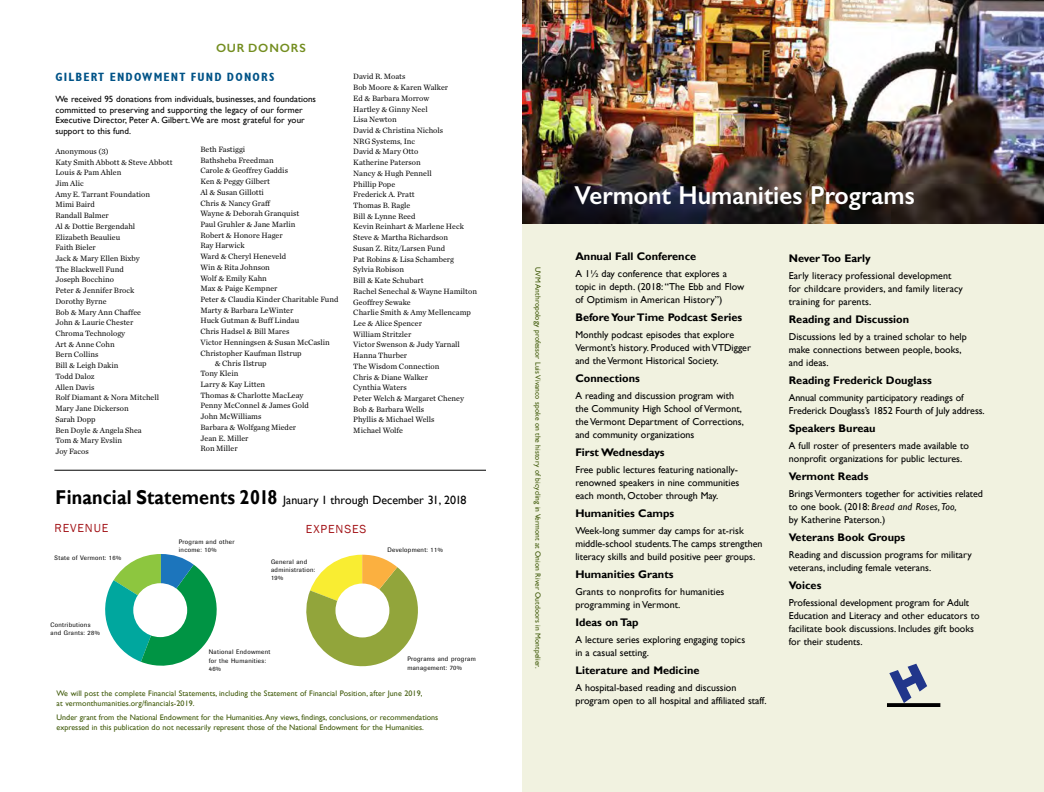
<style>
.page{position:relative;width:1044px;height:792px;background:#fff}
.page>*{position:absolute;margin:0;border:0;box-sizing:border-box;transform-origin:0 0}
.t1{font:600 26px "Gill Sans";color:#fff;scale:.96 1}
.t2{font:12px "Gill Sans";color:#000}
.t3{font:700 condensed 12px "Gill Sans";letter-spacing:.1em;color:#005387}
.t4{font:12px "Franklin Gothic";letter-spacing:.075em;color:#a31418}
.t5{font:600 12px "Gill Sans";letter-spacing:.075em;color:#738d1f}
.t6{font:700 11px "Gill Sans";color:#000}
.t7{font:10px/13px "Gill Sans";color:#000}
.t8{font:9px/11px "Gill Sans";color:#000}
.t9{font:8px/10.7px "Chronicle Text G1";color:#000}
.t10{font:8px/10px "Gill Sans";color:#405a0a}
.t11{font:7.5px "Gill Sans";letter-spacing:.01em;color:#405a0a}
.t12{font:6.4px/8.2px "Imago";letter-spacing:.05em;color:#000}
.s1{font-weight:700;font-size:20px}
.s2{font-style:italic}
</style>
<div class="page">
<hr style="left:54px;top:470px;width:432px;height:1px;background:#000">
<svg style="left:306px;top:555px;width:112px;height:112px"></svg>
<div style="left:335px;top:584px;width:54px;height:53px;background:#fff;border-radius:50%"></div>
<svg style="left:105px;top:554px;width:112px;height:112px"></svg>
<div style="left:133px;top:583px;width:54px;height:54px;background:#fff;border-radius:50%"></div>
<div style="left:522px;top:223px;width:522px;height:569px;background:#f1f2e0"></div>
<svg style="left:889px;top:664px;width:38px;height:39px"></svg>
<hr style="left:887px;top:703px;width:53px;height:3px;background:#000">
<img style="left:522px;top:0;width:522px;height:223px">
<h2 class="t5" style="left:216px;top:41px;width:91px">Our Donors</h2>
<h2 class="t3" style="left:55px;top:70px;width:63px">GILBERT END</h2>
<h2 class="t3" style="left:134px;top:70px;width:73px">OWMENT FUND</h2>
<h2 class="t3" style="left:227px;top:70px;width:48px">DONORS</h2>
<p class="t8" style="left:55px;top:93px;width:262px">We received 95 donations from individuals, businesses, and foundations committed to preserving and supporting the legacy of our former Executive Director, Peter A. Gilbert. We are most grateful for your support to this fund.</p>
<p class="t9" style="left:55px;top:145px;width:119px">Anonymous (3)<br>Katy Smith Abbott &amp; Steve Abbott<br>Louis &amp; Pam Ahlen<br>Jim Alic<br>Amy E. Tarrant Foundation<br>Mimi Baird<br>Randall Balmer<br>Al &amp; Dottie Bergendahl<br>Elizabeth Beaulieu<br>Faith Bieler<br>Jack &amp; Mary Ellen Bixby<br>The Blackwell Fund<br>Joseph Bocchino<br>Peter &amp; Jennifer Brock<br>Dorothy Byrne<br>Bob &amp; Mary Ann Chaffee<br>John &amp; Laurie Chester<br>Chroma Technology<br>Art &amp; Anne Cohn<br>Bern Collins<br>Bill &amp; Leigh Dakin<br>Todd Daloz<br>Allen Davis<br>Rolf Diamant &amp; Nora Mitchell<br>Mary Jane Dickerson<br>Sarah Dopp<br>Ben Doyle &amp; Angela Shea<br>Tom &amp; Mary Evslin<br>Joy Facos</p>
<p class="t9" style="left:200px;top:143px;width:46px">Beth Fastiggi</p>
<p class="t9" style="left:353px;top:71px;width:125px">David R. Moats<br>Bob Moore &amp; Karen Walker<br>Ed &amp; Barbara Morrow<br>Hartley &amp; Ginny Neel<br>Lisa Newton<br>David &amp; Christina Nichols<br>NRG Systems, Inc<br>David &amp; Mary Otto<br>Katherine Paterson<br>Nancy &amp; Hugh Pennell<br>Phillip Pope<br>Frederick A. Pratt<br>Thomas B. Ragle<br>Bill &amp; Lynne Reed<br>Kevin Reinhart &amp; Marlene Heck<br>Steve &amp; Martha Richardson<br>Susan Z. Ritz/Larsen Fund<br>Pat Robins &amp; Lisa Schamberg<br>Sylvia Robison<br>Bill &amp; Kate Schubart<br>Rachel Senechal &amp; Wayne Hamilton<br>Geoffrey Sewake<br>Charlie Smith &amp; Amy Mellencamp<br>Lee &amp; Alice Spencer<br>William Stritzler<br>Victor Swenson &amp; Judy Yarnall<br>Hanna Thurber<br>The Wisdom Connection<br>Chris &amp; Diane Walker<br>Cynthia Waters<br>Peter Welch &amp; Margaret Cheney<br>Bob &amp; Barbara Wells<br>Phyllis &amp; Michael Wells<br>Michael Wolfe</p>
<p class="t9" style="left:200px;top:154px;width:75px">Bathsheba Freedman</p>
<p class="t9" style="left:200px;top:165px;width:89px">Carole &amp; Geoffrey Gaddis</p>
<p class="t9" style="left:200px;top:176px;width:71px">Ken &amp; Peggy Gilbert</p>
<p class="t9" style="left:200px;top:186px;width:65px">Al &amp; Susan Gillotti</p>
<p class="t9" style="left:200px;top:197px;width:71px">Chris &amp; Nancy Graff</p>
<p class="t9" style="left:200px;top:208px;width:100px">Wayne &amp; Deborah Granquist</p>
<p class="t9" style="left:200px;top:219px;width:97px">Paul Gruhler &amp; Jane Marlin</p>
<p class="t9" style="left:200px;top:229px;width:84px">Robert &amp; Honore Hager</p>
<p class="t9" style="left:200px;top:240px;width:46px">Ray Harwick</p>
<p class="t9" style="left:200px;top:251px;width:87px">Ward &amp; Cheryl Heneveld</p>
<p class="t9" style="left:200px;top:261px;width:71px">Win &amp; Rita Johnson</p>
<p class="t9" style="left:200px;top:272px;width:68px">Wolf &amp; Emily Kahn</p>
<p class="t9" style="left:200px;top:283px;width:79px">Max &amp; Paige Kempner</p>
<p class="t9" style="left:200px;top:294px;width:139px">Peter &amp; Claudia Kinder Charitable Fund</p>
<p class="t9" style="left:200px;top:304px;width:95px">Marty &amp; Barbara LeWinter</p>
<p class="t9" style="left:200px;top:315px;width:100px">Huck Gutman &amp; Buff Lindau</p>
<p class="t9" style="left:200px;top:326px;width:91px">Chris Hadsel &amp; Bill Mares</p>
<p class="t9" style="left:200px;top:336px;width:131px">Victor Henningsen &amp; Susan McCaslin</p>
<p class="t9" style="left:200px;top:347px;width:103px">Christopher Kaufman Ilstrup</p>
<p class="t9" style="left:215px;top:357px;width:53px">&amp; Chris Ilstrup</p>
<p class="t9" style="left:200px;top:368px;width:40px">Tony Klein</p>
<p class="t9" style="left:200px;top:379px;width:66px">Larry &amp; Kay Litten</p>
<p class="t9" style="left:200px;top:389px;width:105px">Thomas &amp; Charlotte MacLeay</p>
<p class="t9" style="left:200px;top:400px;width:110px">Penny McConnel &amp; James Gold</p>
<p class="t9" style="left:200px;top:411px;width:63px">John McWilliams</p>
<p class="t9" style="left:200px;top:421px;width:97px">Barbara &amp; Wolfgang Mieder</p>
<p class="t9" style="left:200px;top:432px;width:50px">Jean E. Miller</p>
<p class="t9" style="left:200px;top:443px;width:39px">Ron Miller</p>
<h2 class="t2" style="left:56px;top:492px;width:412px"><span class="s1">Financial Statements 2018</span> January 1 through December 31, 2018</h2>
<h2 class="t4" style="left:54px;top:521px;width:56px">REVENUE</h2>
<h2 class="t4" style="left:306px;top:522px;width:62px">EXPENSES</h2>
<p class="t12" style="left:179px;top:537px;width:57px">Program and other income: 10%</p>
<p class="t12" style="left:55px;top:554px;width:68px">State of Vermont: 16%</p>
<p class="t12" style="left:51px;top:620px;width:51px">Contributions and Grants: 28%</p>
<p class="t12" style="left:271px;top:557px;width:46px">General and administration:<br>19%</p>
<p class="t12" style="left:209px;top:648px;width:63px">National Endowment for the Humanities:<br>46%</p>
<p class="t12" style="left:388px;top:546px;width:57px">Development: 11%</p>
<p class="t12" style="left:407px;top:655px;width:70px">Programs and program management: 70%</p>
<p class="t10" style="left:57px;top:688px;width:367px">We will post the complete Financial Statements, including the Statement of Financial Position, after June 2019, at vermonthumanities.org/financials-2019.</p>
<p class="t10" style="left:57px;top:713px;width:383px">Under grant from the National Endowment for the Humanities. Any views, findings, conclusions, or recommendations expressed in this publication do not necessarily represent those of the National Endowment for the Humanities.</p>
<p class="t11" style="left:542px;top:267px;width:403px;rotate:90deg">UVM Anthropology professor Luis Vivanco spoke on the history of bicycling in Vermont at Onion River Outdoors in Montpelier.</p>
<h1 class="t1" style="left:574px;top:179px;width:356px">Vermont Humanities Programs</h1>
<h3 class="t6" style="left:575px;top:249px;width:122px">Annual Fall Conference</h3>
<p class="t7" style="left:575px;top:267px;width:171px">A 1½ day conference that explores a topic in depth. (2018: “The Ebb and Flow of Optimism in American History”)</p>
<h3 class="t6" style="left:575px;top:310px;width:169px">Before Your Time Podcast Series</h3>
<p class="t7" style="left:575px;top:328px;width:177px">Monthly podcast episodes that explore<br>Vermont’s history. Produced with VTDigger and the Vermont Historical Society.</p>
<h3 class="t6" style="left:575px;top:371px;width:66px">Connections</h3>
<p class="t7" style="left:575px;top:389px;width:170px">A reading and discussion program with the Community High School of Vermont, the Vermont Department of Corrections, and community organizations</p>
<h3 class="t6" style="left:575px;top:445px;width:91px">First Wednesdays</h3>
<p class="t7" style="left:575px;top:463px;width:166px">Free public lectures featuring nationally&shy;renowned speakers in nine communities each month, October through May.</p>
<h3 class="t6" style="left:575px;top:506px;width:100px">Humanities Camps</h3>
<p class="t7" style="left:575px;top:524px;width:189px">Week-long summer day camps for at-risk middle-school students. The camps strengthen literacy skills and build positive peer groups.</p>
<h3 class="t6" style="left:575px;top:567px;width:100px">Humanities Grants</h3>
<p class="t7" style="left:575px;top:585px;width:151px">Grants to nonprofits for humanities programming in Vermont.</p>
<h3 class="t6" style="left:575px;top:615px;width:65px">Ideas on Tap</h3>
<p class="t7" style="left:575px;top:633px;width:171px">A lecture series exploring engaging topics in a casual setting.</p>
<h3 class="t6" style="left:575px;top:663px;width:126px">Literature and Medicine</h3>
<p class="t7" style="left:575px;top:681px;width:193px">A hospital-based reading and discussion program open to all hospital and affiliated staff.</p>
<h3 class="t6" style="left:789px;top:251px;width:83px">Never Too Early</h3>
<p class="t7" style="left:789px;top:269px;width:176px">Early literacy professional development for childcare providers, and family literacy training for parents.</p>
<h3 class="t6" style="left:789px;top:312px;width:122px">Reading and Discussion</h3>
<p class="t7" style="left:789px;top:330px;width:179px">Discussions led by a trained scholar to help make connections between people, books, and ideas.</p>
<h3 class="t6" style="left:789px;top:373px;width:144px">Reading Frederick Douglass</h3>
<p class="t7" style="left:789px;top:391px;width:197px">Annual community participatory readings of<br>Frederick Douglass’s 1852 Fourth of July address.</p>
<h3 class="t6" style="left:789px;top:421px;width:88px">Speakers Bureau</h3>
<p class="t7" style="left:789px;top:439px;width:182px">A full roster of presenters made available to nonprofit organizations for public lectures.</p>
<h3 class="t6" style="left:789px;top:469px;width:81px">Vermont Reads</h3>
<p class="t7" style="left:789px;top:487px;width:196px">Brings Vermonters together for activities related to one book. (2018: <span class="s2">Bread and Roses, Too,<br></span>by Katherine Paterson.)</p>
<h3 class="t6" style="left:789px;top:530px;width:118px">Veterans Book Groups</h3>
<p class="t7" style="left:789px;top:548px;width:184px">Reading and discussion programs for military veterans, including female veterans.</p>
<h3 class="t6" style="left:789px;top:578px;width:34px">Voices</h3>
<p class="t7" style="left:789px;top:596px;width:192px">Professional development program for Adult Education and Literacy and other educators to facilitate book discussions. Includes gift books for their students.</p>
</div>
